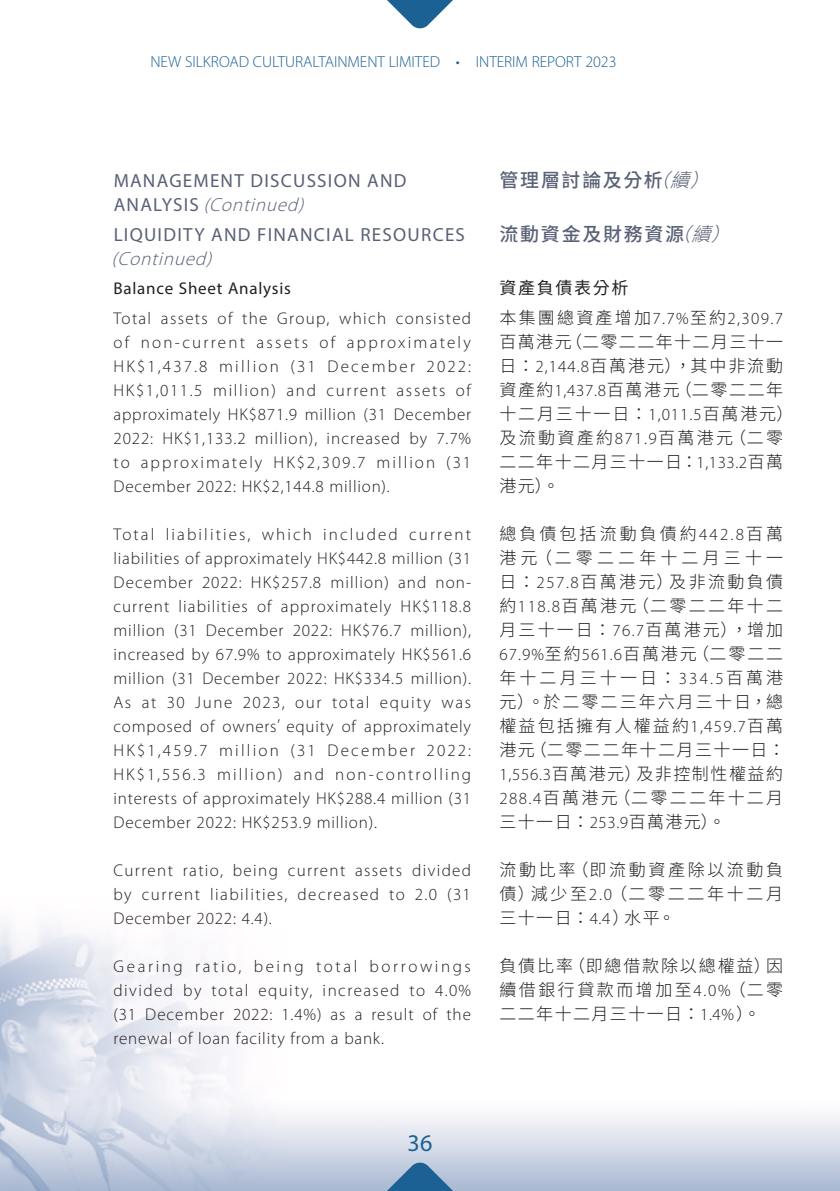
<style>
.page{position:relative;width:840px;height:1191px;background:#fff}
.page>*{position:absolute;margin:0;border:0;box-sizing:border-box;transform-origin:0 0}
.t1{font:24px "Myriad Pro";color:#1b6194}
.Heading_1{font:19px/24px "Myriad Pro";letter-spacing:.065em;color:#596176}
.C_Heading_1{font:500 19px "Source Han Sans TC";letter-spacing:.085em;color:#596176}
.Body_Text{font:300 17px/24px "Myriad Pro";letter-spacing:.045em;color:#231f20;text-align:justify}
.C_Body_Text{font:300 17px/24px "Source Han Sans TC";letter-spacing:.12em;color:#231f20;text-align:justify}
.C_Body_Text-2{font:300 17px/24px "Source Han Sans TC";letter-spacing:.095em;color:#231f20}
.Heading_2{font:17px "Myriad Pro";letter-spacing:.045em;color:#231f20}
.C_Heading_2{font:17px "Source Han Sans TC";letter-spacing:.095em;color:#231f20}
.t2{font:300 16px "Myriad Pro";letter-spacing:-.005em;color:#1b6194}
.s1{font-weight:300;font-style:italic}
.s2{font-family:"Myriad Pro"}
</style>
<div class="page">
<img style="left:0;top:924px;width:839px;height:267px">
<svg style="left:364px;top:1161px;width:111px;height:30px;background:#86a5c3"></svg>
<svg style="left:387px;top:0;width:66px;height:29px"></svg>
<p class="t2" style="left:150px;top:52px;width:467px">NEW SILKROAD CULTURALTAINMENT LIMITED • INTERIM REPORT 2023</p>
<p class="Heading_1" style="left:114px;top:168px;width:294px">MANAGEMENT DISCUSSION AND<br>A N A LY S I S <span class="s1">(Continued)</span></p>
<p class="Heading_1" style="left:111px;top:222px;width:355px">LIQUIDITY AND FINANCIAL RESOURCES <span class="s1">(Continued)</span></p>
<p class="Heading_2" style="left:113px;top:278px;width:179px">Balance Sheet Analysis</p>
<p class="Body_Text" style="left:113px;top:306px;width:359px">Total assets of the Group, which consisted of non-current assets of approximately HK$1,437.8 million (31 December 2022:<br>HK$1,011.5 million) and current assets of approximately HK$871.9 million (31 December 2022: HK$1,133.2 million), increased by 7.7% to approximately HK$2,309.7 million (31<br>December 2022: HK$2,144.8 million).</p>
<p class="Body_Text" style="left:113px;top:522px;width:359px">Total liabilities, which included current liabilities of approximately HK$442.8 million (31<br>December 2022: HK$257.8 million) and non&shy;current liabilities of approximately HK$118.8 million (31 December 2022: HK$76.7 million), increased by 67.9% to approximately HK$561.6 million (31 December 2022: HK$334.5 million).<br>As at 30 June 2023, our total equity was composed of owners’ equity of approximately HK$1,459.7 million (31 December 2022:<br>HK$1,556.3 million) and non-controlling interests of approximately HK$288.4 million (31<br>December 2022: HK$253.9 million).</p>
<p class="Body_Text" style="left:113px;top:858px;width:359px">Current ratio, being current assets divided by current liabilities, decreased to 2.0 (31<br>December 2022: 4.4).</p>
<p class="Body_Text" style="left:113px;top:954px;width:359px">Gearing ratio, being total borrowings divided by total equity, increased to 4.0% (31 December 2022: 1.4%) as a result of the renewal of loan facility from a bank.</p>
<p class="C_Heading_1" style="left:499px;top:169px;width:225px">管理層討論及分析<span class="s1">（續）</span></p>
<p class="C_Heading_1" style="left:499px;top:223px;width:247px">流動資金及財務資源<span class="s1">（續）</span></p>
<p class="C_Heading_2" style="left:499px;top:278px;width:130px">資產負債表分析</p>
<p class="C_Body_Text-2" style="left:499px;top:306px;width:295px">本集團總資產增加<span class="s2">7.7%</span>至約<span class="s2">2,309.7</span>百萬港元（二零二二年十二月三十一日：<span class="s2">2,144.8</span>百萬港元），其中非流動資產約<span class="s2">1,437.8</span>百萬港元（二零二二年十二月三十一日：<span class="s2">1,011.5</span>百萬港元）及流動資產約<span class="s2">871.9</span>百萬港元（二零二二年十二月三十一日：<span class="s2">1,133.2</span>百萬港元）。</p>
<p class="C_Body_Text" style="left:499px;top:522px;width:287px;text-align:left">總負債包括流動負債約<span class="s2">442.8</span>百萬港元（二零二二年十二月三十一日：<span class="s2">257.8</span>百萬港元）及非流動負債約<span class="s2">118.8</span>百萬港元（二零二二年十二月三十一日：<span class="s2">76.7</span>百萬港元），增加<br><span class="s2">67.9%</span>至約<span class="s2">561.6</span>百萬港元（二零二二年十二月三十一日：<span class="s2">334.5</span>百萬港元）。於二零二三年六月三十日，總權益包括擁有人權益約<span class="s2">1,459.7</span>百萬港元（二零二二年十二月三十一日：<br><span class="s2">1,556.3</span>百萬港元）及非控制性權益約<br><span class="s2">288.4</span>百萬港元（二零二二年十二月三十一日：<span class="s2">253.9</span>百萬港元）。</p>
<p class="C_Body_Text" style="left:499px;top:858px;width:285px">流動比率（即流動資產除以流動負債）減少至<span class="s2">2.0</span>（二零二二年十二月三十一日：<span class="s2">4.4</span>）水平。</p>
<p class="C_Body_Text" style="left:499px;top:954px;width:285px">負債比率（即總借款除以總權益）因續借銀行貸款而增加至<span class="s2">4.0%</span>（二零二二年十二月三十一日：<span class="s2">1.4%</span>）。</p>
<h1 class="t1" style="left:407px;top:1128px;width:27px">36</h1>
</div>
